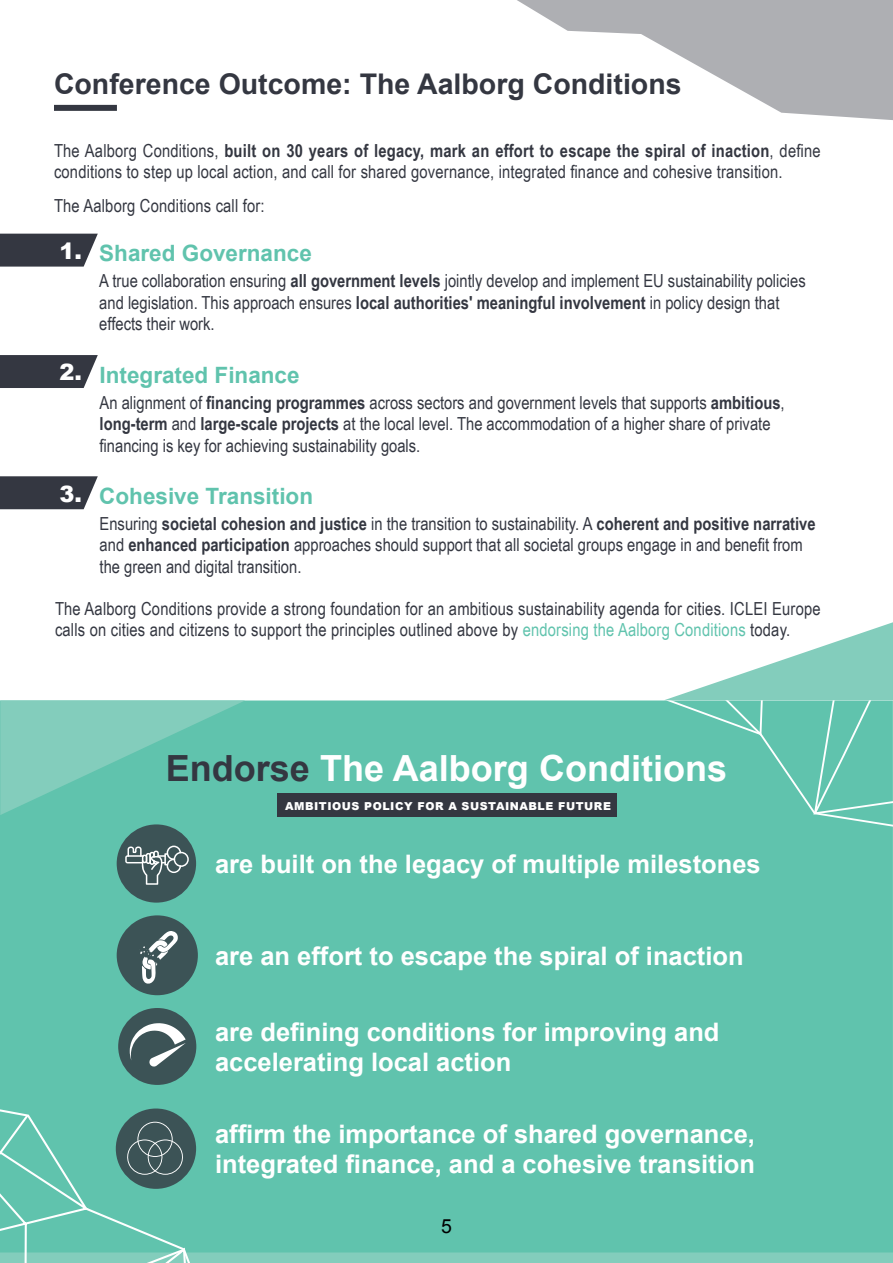
<style>
.page{position:relative;width:893px;height:1263px;background:#fff}
.page>*{position:absolute;margin:0;border:0;box-sizing:border-box;transform-origin:0 0}
.t1{font:700 36px "Arial";color:#fff}
.t2{font:700 28.5px "Arial";color:#343741}
.t3{font:700 25.5px/30.6px "Arial";color:#fff}
.t4{font:700 22.5px "Arial";color:#60c3ad}
.t5{font:900 22.5px "Arial";color:#fff}
.t6{font:19.5px "Arial";color:#000}
.t7{font:18px/21.6px "Arial Narrow";color:#343741}
.t8{font:900 10.95px "Arial";letter-spacing:.05em;color:#fff}
.s1{font-weight:700}
.s2{color:#60c3ad}
.s3{color:#343741}
</style>
<div class="page">
<div style="left:0;top:700px;width:893px;height:384px;background:#60c3ad"></div>
<div style="left:54px;top:105px;width:63px;height:6px;background:#343741"></div>
<svg style="left:517px;top:0;width:376px;height:120px;fill:#aeafb3"></svg>
<div style="left:616px;top:700px;width:277px;height:133px;background:#60c3ad"></div>
<svg style="left:0;top:700px;width:245px;height:115px;background:#71c8b4"></svg>
<svg style="left:664px;top:622px;width:229px;height:193px"></svg>
<div style="left:117px;top:824px;width:79px;height:79px;background:#3c5356;border-radius:50%"></div>
<svg style="left:125px;top:845px;width:64px;height:40px"></svg>
<div style="left:117px;top:915px;width:81px;height:80px;background:#3c5356;border-radius:50%"></div>
<svg style="left:140px;top:931px;width:38px;height:53px"></svg>
<div style="left:118px;top:1008px;width:78px;height:77px;background:#3c5356;border-radius:50%"></div>
<svg style="left:130px;top:1023px;width:56px;height:43px"></svg>
<svg style="left:0;top:1084px;width:893px;height:179px;background:#62c1ac"></svg>
<svg style="left:0;top:234px;width:98px;height:33px;background:#454851"></svg>
<svg style="left:0;top:355px;width:98px;height:33px;background:#43464f"></svg>
<svg style="left:0;top:476px;width:98px;height:33px;background:#444750"></svg>
<div style="left:277px;top:793px;width:339px;height:23px;background:#343741"></div>
<h2 class="t2" style="left:54px;top:65px;width:629px">Conference Outcome: The Aalborg Conditions</h2>
<p class="t7" style="left:54px;top:139px;width:768px">The Aalborg Conditions, <span class="s1">built on 30 years of legacy, mark an effort to escape the spiral of inaction</span>, define conditions to step up local action, and call for shared governance, integrated finance and cohesive transition.</p>
<p class="t7" style="left:54px;top:194px;width:212px">The Aalborg Conditions call for:</p>
<p class="t5" style="left:60px;top:235px;width:24px">1.</p>
<p class="t4" style="left:99px;top:238px;width:214px">Shared Governance</p>
<p class="t7" style="left:99px;top:269px;width:708px">A true collaboration ensuring <span class="s1">all government levels</span> jointly develop and implement EU sustainability policies and legislation. This approach ensures <span class="s1">local authorities' meaningful involvement</span> in policy design that effects their work.</p>
<p class="t5" style="left:60px;top:356px;width:24px">2.</p>
<p class="t4" style="left:100px;top:360px;width:202px">Integrated Finance</p>
<p class="t7" style="left:100px;top:391px;width:687px">An alignment of <span class="s1">financing programmes</span> across sectors and government levels that supports <span class="s1">ambitious</span>, <span class="s1">long-term</span> and <span class="s1">large-scale projects</span> at the local level. The accommodation of a higher share of private financing is key for achieving sustainability goals.</p>
<p class="t5" style="left:60px;top:477px;width:24px">3.</p>
<p class="t4" style="left:99px;top:481px;width:215px">Cohesive Transition</p>
<p class="t7" style="left:100px;top:512px;width:717px">Ensuring <span class="s1">societal cohesion and justice</span> in the transition to sustainability. A <span class="s1">coherent and positive narrative </span>and <span class="s1">enhanced participation</span> approaches should support that all societal groups engage in and benefit from the green and digital transition.</p>
<p class="t7" style="left:55px;top:597px;width:767px">The Aalborg Conditions provide a strong foundation for an ambitious sustainability agenda for cities. ICLEI Europe calls on cities and citizens to support the principles outlined above by <span class="s2">endorsing the Aalborg Conditions</span> today.</p>
<h1 class="t1" style="left:166px;top:744px;width:563px"><span class="s3">Endorse</span> The Aalborg Conditions</h1>
<p class="t8" style="left:285px;top:798px;width:327px">AMBITIOUS POLICY FOR A SUSTAINABLE FUTURE</p>
<h3 class="t3" style="left:215px;top:850px;width:547px">are built on the legacy of multiple milestones</h3>
<h3 class="t3" style="left:215px;top:941px;width:530px">are an effort to escape the spiral of inaction</h3>
<h3 class="t3" style="left:215px;top:1017px;width:506px">are defining conditions for improving and accelerating local action</h3>
<h3 class="t3" style="left:215px;top:1119px;width:541px">affirm the importance of shared governance, integrated finance, and a cohesive transition</h3>
<p class="t6" style="left:441px;top:1213px;width:12px">5</p>
</div>
